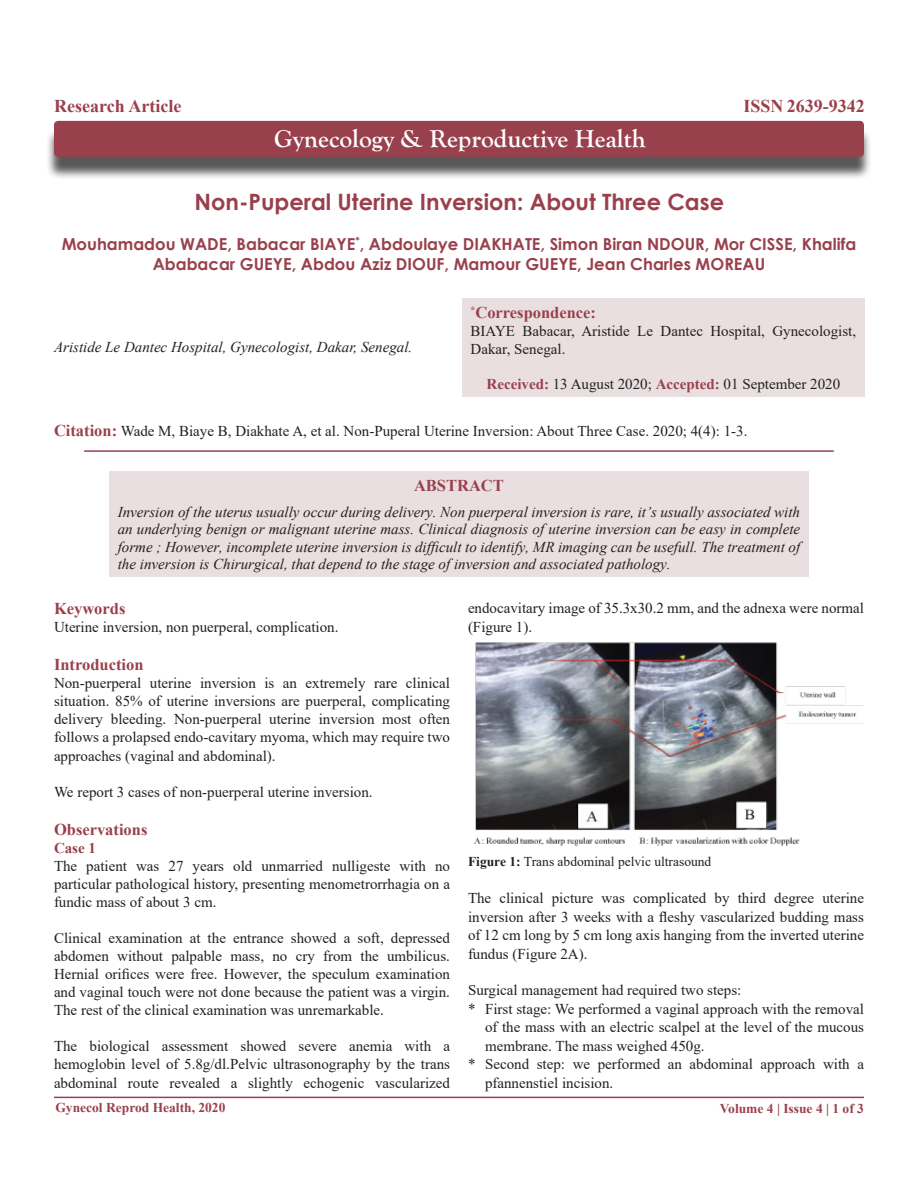
<style>
.page{position:relative;width:918px;height:1188px;background:#fff}
.page>*{position:absolute;margin:0;border:0;box-sizing:border-box;transform-origin:0 0}
.t1{font:700 25.5px "Goudy Old Style T";color:#fff}
.t2{font:700 22.5px "Century Gothic";color:#99404d}
.t3{font:700 18px "Times New Roman";color:#99404d}
.t4{font:700 16.5px/19.8px "Century Gothic";color:#99404d;text-align:center}
.Heading{font:700 16.5px "Times New Roman";color:#99404d}
.t5{font:15px/18px "Times New Roman";color:#231f20;text-align:justify}
.t6{font:italic 15px/17.2px "Times New Roman";color:#231f20;text-align:justify}
.Subheading{font:700 15px "Times New Roman";color:#99404d}
.t7{font:700 13.5px "Times New Roman";color:#99404d}
.t8{font:13.5px "Times New Roman";color:#231f20}
.s1{font-weight:700;color:#99404d}
.s2{font-weight:700;font-size:16.5px;color:#99404d}
.s3{font-weight:700}
</style>
<div class="page">
<div style="left:46px;top:128px;width:826px;height:52px;background:#231f20;opacity:.75"></div>
<div style="left:54px;top:121px;width:810px;height:36px;background:#99404d;border-radius:4px"></div>
<hr style="left:54px;top:1097px;width:810px;height:1px;background:#99404d">
<hr style="left:84px;top:450px;width:750px;height:2px;background:#99404d">
<div style="left:462px;top:299px;width:403px;height:98px;background:#eadfe0"></div>
<div style="left:109px;top:472px;width:700px;height:105px;background:#eadfe0"></div>
<img style="left:474px;top:642px;width:390px;height:204px">
<p class="t3" style="left:54px;top:93px;width:129px">Research Article</p>
<h1 class="t1" style="left:274px;top:124px;width:373px">Gynecology &amp; Reproductive Health</h1>
<p class="t2" style="left:194px;top:185px;width:531px">Non-Puperal Uterine Inversion: About Three Case</p>
<p class="t3" style="left:743px;top:93px;width:123px">ISSN 2639-9342</p>
<p class="t4" style="left:62px;top:233px;width:796px">Mouhamadou WADE, Babacar BIAYE<sup>*</sup>, Abdoulaye DIAKHATE, Simon Biran NDOUR, Mor CISSE, Khalifa<br>Ababacar GUEYE, Abdou Aziz DIOUF, Mamour GUEYE, Jean Charles MOREAU</p>
<p class="t6" style="left:54px;top:338px;width:360px">Aristide Le Dantec Hospital, Gynecologist, Dakar, Senegal.</p>
<p class="Heading" style="left:471px;top:301px;width:127px"><sup>*</sup>Correspondence:</p>
<p class="t5" style="left:471px;top:322px;width:387px">BIAYE Babacar, Aristide Le Dantec Hospital, Gynecologist,<br>Dakar, Senegal.</p>
<p class="t5" style="left:487px;top:374px;width:355px"><span class="s1">Received:</span> 13 August 2020; <span class="s1">Accepted:</span> 01 September 2020</p>
<p class="t5" style="left:54px;top:421px;width:695px"><span class="s2">Citation:</span> Wade M, Biaye B, Diakhate A, et al. Non-Puperal Uterine Inversion: About Three Case. 2020; 4(4): 1-3.</p>
<p class="Heading" style="left:414px;top:474px;width:91px">ABSTRACT</p>
<p class="t6" style="left:118px;top:503px;width:684px">Inversion of the uterus usually occur during delivery. Non puerperal inversion is rare, it’s usually associated with an underlying benign or malignant uterine mass. Clinical diagnosis of uterine inversion can be easy in complete forme ; However, incomplete uterine inversion is difficult to identify, MR imaging can be usefull. The treatment of the inversion is Chirurgical, that depend to the stage of inversion and associated pathology.</p>
<p class="Heading" style="left:54px;top:597px;width:73px">Keywords</p>
<p class="t5" style="left:54px;top:618px;width:286px">Uterine inversion, non puerperal, complication.</p>
<p class="Heading" style="left:54px;top:653px;width:91px">Introduction</p>
<p class="t5" style="left:54px;top:674px;width:398px">Non-puerperal uterine inversion is an extremely rare clinical situation. 85% of uterine inversions are puerperal, complicating delivery bleeding. Non-puerperal uterine inversion most often follows a prolapsed endo-cavitary myoma, which may require two approaches (vaginal and abdominal).</p>
<p class="t5" style="left:54px;top:782px;width:320px">We report 3 cases of non-puerperal uterine inversion.</p>
<p class="Heading" style="left:54px;top:817px;width:95px">Observations</p>
<p class="Subheading" style="left:54px;top:837px;width:44px">Case 1</p>
<p class="t5" style="left:54px;top:856px;width:398px">The patient was 27 years old unmarried nulligeste with no particular pathological history, presenting menometrorrhagia on a fundic mass of about 3 cm.</p>
<p class="t5" style="left:54px;top:929px;width:398px">Clinical examination at the entrance showed a soft, depressed abdomen without palpable mass, no cry from the umbilicus.<br>Hernial orifices were free. However, the speculum examination and vaginal touch were not done because the patient was a virgin.<br>The rest of the clinical examination was unremarkable.</p>
<p class="t5" style="left:54px;top:1037px;width:398px">The biological assessment showed severe anemia with a hemoglobin level of 5.8g/dl.Pelvic ultrasonography by the trans abdominal route revealed a slightly echogenic vascularized</p>
<p class="t5" style="left:468px;top:599px;width:398px;line-height:18.5px">endocavitary image of 35.3x30.2 mm, and the adnexa were normal (Figure 1).</p>
<p class="t8" style="left:468px;top:852px;width:245px"><span class="s3">Figure 1:</span> Trans abdominal pelvic ultrasound</p>
<p class="t5" style="left:468px;top:888px;width:398px;line-height:18.5px">The clinical picture was complicated by third degree uterine inversion after 3 weeks with a fleshy vascularized budding mass of 12 cm long by 5 cm long axis hanging from the inverted uterine fundus (Figure 2A).</p>
<p class="t5" style="left:468px;top:981px;width:275px">Surgical management had required two steps:</p>
<p class="t5" style="left:485px;top:999px;width:381px;line-height:18.5px;text-indent:-17px">* First stage: We performed a vaginal approach with the removal of the mass with an electric scalpel at the level of the mucous membrane. The mass weighed 450g.</p>
<p class="t5" style="left:485px;top:1054px;width:380px;line-height:18.5px;text-indent:-17px">* Second step: we performed an abdominal approach with a pfannenstiel incision.</p>
<p class="t7" style="left:55px;top:1098px;width:171px">Gynecol Reprod Health, 2020</p>
<p class="t7" style="left:720px;top:1099px;width:146px">Volume 4 | Issue 4 | 1 of 3</p>
</div>
